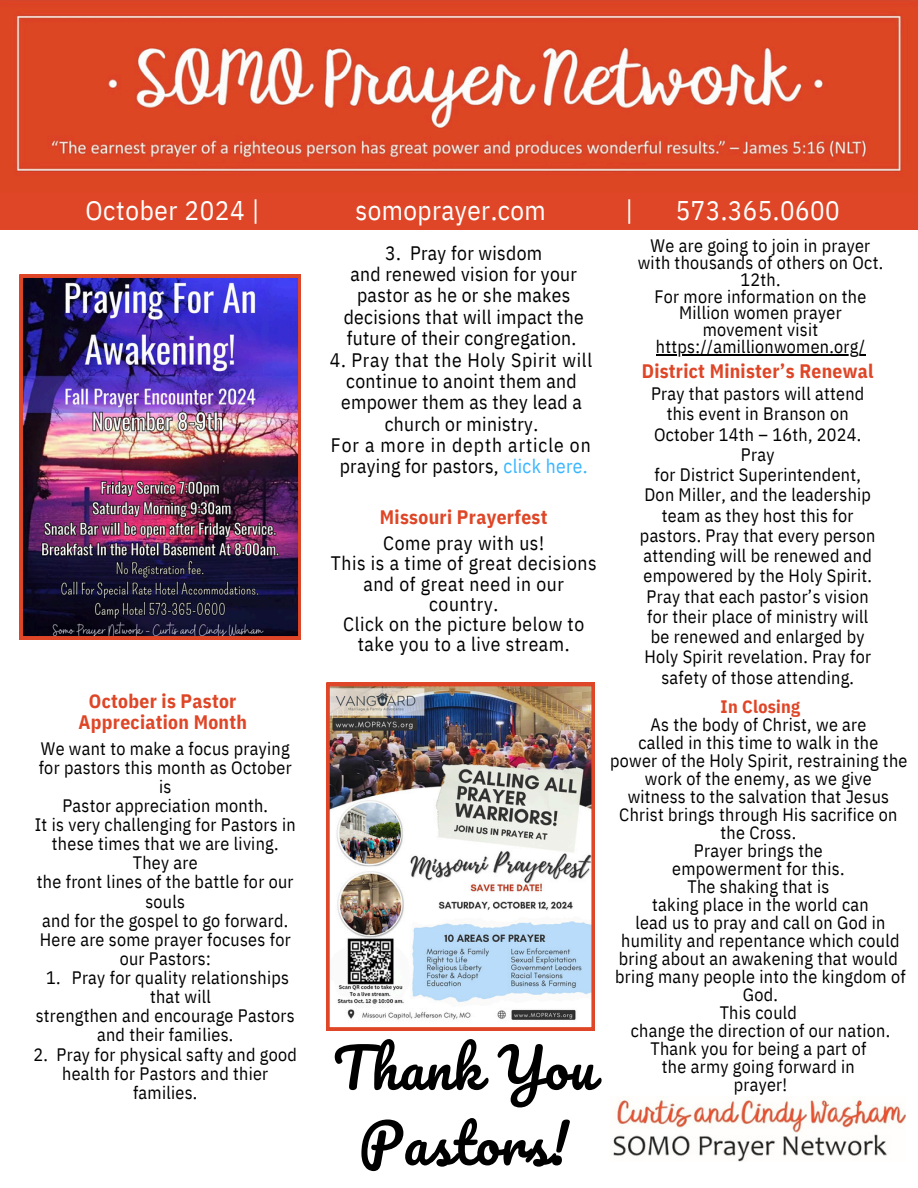
<style>
.page{position:relative;width:918px;height:1188px;background:#fff}
.page>*{position:absolute;margin:0;border:0;box-sizing:border-box;transform-origin:0 0}
.t1{font:54px/75.3px "Pacifico";letter-spacing:.015em;color:#000;text-align:center}
.t2{font:27px "IBM Plex Sans Cond";letter-spacing:.015em;color:#fff}
.t3{font:19.5px/21.3px "IBM Plex Sans Cond";letter-spacing:.015em;color:#000;text-align:center}
.t4{font:700 19.5px/20.2px "IBM Plex Sans Cond";letter-spacing:.015em;color:#de4627;text-align:center}
.t5{font:19.5px "IBM Plex Sans Cond";letter-spacing:.04em;color:#000}
.t6{font:19.5px "IBM Plex Sans Cond";letter-spacing:.05em;color:#000}
.t7{font:18px/19.2px "IBM Plex Sans Cond";letter-spacing:.015em;color:#000;text-align:center}
.t8{font:700 18px "IBM Plex Sans Cond";letter-spacing:.015em;color:#de4627}
.s1{color:#38b6ff}
</style>
<div class="page">
<div style="left:0;top:185px;width:918px;height:44px;background:#de4627"></div>
<img style="left:20px;top:275px;width:281px;height:364px">
<img style="left:326px;top:683px;width:269px;height:348px">
<img style="left:1px;top:0;width:917px;height:185px">
<img style="left:613px;top:1096px;width:293px;height:65px">
<hr style="left:656px;top:354px;width:209px;height:1px;background:#000">
<h2 class="t2" style="left:85px;top:193px;width:176px">October 2024 |</h2>
<p class="t2" style="left:355px;top:193px;width:192px">somoprayer.com</p>
<p class="t2" style="left:625px;top:193px;width:9px">|</p>
<h3 class="t2" style="left:676px;top:193px;width:165px">573.365.0600</h3>
<p class="t4" style="left:78px;top:691px;width:170px">October is Pastor<br>Appreciation Month</p>
<p class="t7" style="left:41px;top:738px;width:250px">We want to make a focus praying</p>
<p class="t7" style="left:39px;top:757px;width:255px">for pastors this month as October is</p>
<p class="t7" style="left:63px;top:796px;width:207px">Pastor appreciation month.</p>
<p class="t7" style="left:35px;top:815px;width:262px">It is very challenging for Pastors in</p>
<p class="t7" style="left:52px;top:834px;width:228px">these times that we are living.<br>They are</p>
<h3 class="t7" style="left:37px;top:872px;width:258px">the front lines of the battle for our souls</h3>
<p class="t7" style="left:42px;top:910px;width:247px">and for the gospel to go forward.</p>
<p class="t7" style="left:40px;top:929px;width:252px">Here are some prayer focuses for</p>
<p class="t7" style="left:120px;top:949px;width:93px">our Pastors:</p>
<p class="t7" style="left:72px;top:968px;width:219px">Pray for quality relationships that will</p>
<p class="t7" style="left:36px;top:958px;width:261px;line-height:38.2px;text-align:left;text-indent:10px">1.<br>strengthen and encourage Pastors</p>
<h1 class="t7" style="left:97px;top:1025px;width:138px">and their families.</h1>
<p class="t7" style="left:34px;top:1044px;width:265px">2. Pray for physical safty and good health for Pastors and thier families.</p>
<p class="t3" style="left:385px;top:242px;width:158px">3. Pray for wisdom</p>
<p class="t3" style="left:344px;top:263px;width:241px">and renewed vision for your pastor as he or she makes decisions that will impact the future of their congregation.</p>
<p class="t5" style="left:330px;top:347px;width:264px">4. Pray that the Holy Spirit will</p>
<p class="t3" style="left:346px;top:370px;width:232px">continue to anoint them and</p>
<p class="t3" style="left:341px;top:391px;width:242px">empower them as they lead a</p>
<p class="t3" style="left:385px;top:413px;width:155px">church or ministry.</p>
<p class="t6" style="left:331px;top:432px;width:261px">For a more in depth article on</p>
<p class="t3" style="left:340px;top:456px;width:249px">praying for pastors, <span class="s1">click here.</span></p>
<p class="t4" style="left:380px;top:507px;width:169px">Missouri Prayerfest</p>
<p class="t3" style="left:383px;top:532px;width:162px">Come pray with us!</p>
<p class="t3" style="left:331px;top:553px;width:267px;line-height:20.2px">This is a time of great decisions and of great need in our country.</p>
<p class="t3" style="left:343px;top:614px;width:243px;line-height:20.2px">Click on the picture below to take you to a live stream.</p>
<p class="t1" style="left:333px;top:1034px;width:263px">Thank You<br>Pastors!</p>
<p class="t7" style="left:638px;top:237px;width:247px;line-height:16.8px">We are going to join in prayer with thousands of others on Oct.<br>12th.</p>
<p class="t7" style="left:655px;top:287px;width:213px;line-height:16.8px">For more information on the<br>Million women prayer movement visit https://amillionwomen.org/</p>
<p class="t4" style="left:642px;top:360px;width:233px">District Minister’s Renewal</p>
<p class="t7" style="left:651px;top:384px;width:215px">Pray that pastors will attend</p>
<p class="t7" style="left:667px;top:404px;width:183px">this event in Branson on</p>
<p class="t7" style="left:654px;top:424px;width:209px">October 14th – 16th, 2024.</p>
<p class="t7" style="left:741px;top:444px;width:35px">Pray</p>
<p class="t7" style="left:655px;top:465px;width:208px">for District Superintendent,</p>
<p class="t7" style="left:644px;top:485px;width:228px">Don Miller, and the leadership</p>
<p class="t7" style="left:662px;top:505px;width:193px">team as they host this for</p>
<p class="t7" style="left:640px;top:525px;width:237px">pastors. Pray that every person</p>
<p class="t7" style="left:644px;top:546px;width:230px">attending will be renewed and</p>
<p class="t7" style="left:643px;top:566px;width:230px">empowered by the Holy Spirit.</p>
<p class="t7" style="left:647px;top:586px;width:224px">Pray that each pastor’s vision</p>
<p class="t7" style="left:647px;top:606px;width:223px">for their place of ministry will</p>
<p class="t7" style="left:651px;top:627px;width:215px">be renewed and enlarged by</p>
<p class="t7" style="left:644px;top:647px;width:228px">Holy Spirit revelation. Pray for</p>
<p class="t7" style="left:661px;top:667px;width:194px">safety of those attending.</p>
<p class="t8" style="left:721px;top:695px;width:81px">In Closing</p>
<p class="t7" style="left:650px;top:715px;width:218px">As the body of Christ, we are</p>
<p class="t7" style="left:638px;top:733px;width:241px">called in this time to walk in the</p>
<p class="t7" style="left:610px;top:751px;width:299px">power of the Holy Spirit, restraining the</p>
<p class="t7" style="left:645px;top:769px;width:228px">work of the enemy, as we give</p>
<p class="t7" style="left:628px;top:787px;width:263px">witness to the salvation that Jesus</p>
<p class="t7" style="left:619px;top:805px;width:280px">Christ brings through His sacrifice on</p>
<p class="t7" style="left:721px;top:823px;width:77px">the Cross.</p>
<p class="t7" style="left:694px;top:841px;width:130px">Prayer brings the</p>
<p class="t7" style="left:672px;top:859px;width:174px">empowerment for this.</p>
<p class="t7" style="left:688px;top:877px;width:143px">The shaking that is</p>
<p class="t7" style="left:652px;top:895px;width:218px">taking place in the world can</p>
<p class="t7" style="left:635px;top:913px;width:252px">lead us to pray and call on God in</p>
<p class="t7" style="left:621px;top:931px;width:280px">humility and repentance which could</p>
<p class="t7" style="left:619px;top:949px;width:281px">bring about an awakening that would</p>
<p class="t7" style="left:615px;top:968px;width:292px;line-height:18px">bring many people into the kingdom of<br>God.</p>
<p class="t7" style="left:720px;top:1003px;width:79px">This could</p>
<p class="t7" style="left:631px;top:1021px;width:261px">change the direction of our nation.</p>
<p class="t7" style="left:650px;top:1039px;width:217px">Thank you for being a part of</p>
<p class="t7" style="left:662px;top:1057px;width:194px">the army going forward in</p>
<p class="t7" style="left:734px;top:1075px;width:55px">prayer!</p>
</div>
